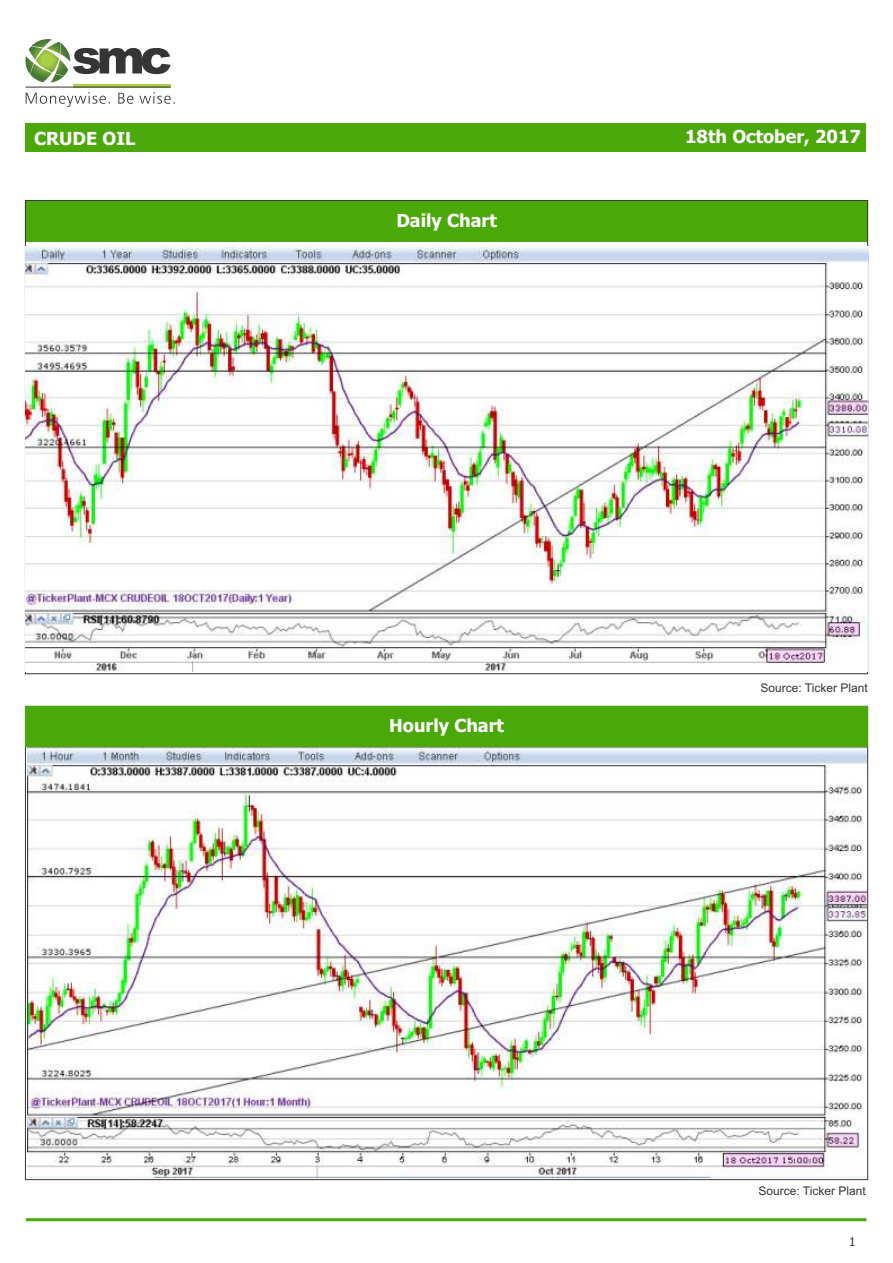
<style>
.page{position:relative;width:893px;height:1263px;background:#fff}
.page>*{position:absolute;margin:0;border:0;box-sizing:border-box;transform-origin:0 0}
.t1{font:700 18px "Tahoma";color:#fefefe}
.t2{font:12px "Arial";color:#373435}
.t3{font:12px "Tahoma";color:#373435}
</style>
<div class="page">
<div style="left:25px;top:123px;width:841px;height:29px;background:#4aa808"></div>
<hr style="left:26px;top:1218px;width:840px;height:3px;background:#4aa808">
<div style="left:25px;top:201px;width:843px;height:41px;background:#4aa808"></div>
<div style="left:25px;top:706px;width:843px;height:41px;background:#4aa808"></div>
<svg style="left:73px;top:48px;width:98px;height:26px"></svg>
<img style="left:25px;top:39px;width:45px;height:44px">
<hr style="left:73px;top:84px;width:98px;height:3px;background:#a8cf45">
<svg style="left:26px;top:92px;width:149px;height:15px"></svg>
<hr style="left:26px;top:87px;width:145px;height:1px;background:#373435">
<img style="left:26px;top:247px;width:842px;height:424px">
<img style="left:27px;top:748px;width:840px;height:429px">
<p class="t1" style="left:34px;top:131px;width:103px">CRUDE OIL</p>
<p class="t1" style="left:396px;top:213px;width:102px">Daily Chart</p>
<p class="t1" style="left:389px;top:718px;width:116px">Hourly Chart</p>
<p class="t1" style="left:685px;top:130px;width:177px">18th October, 2017</p>
<p class="t2" style="left:760px;top:683px;width:109px">Source: Ticker Plant</p>
<p class="t2" style="left:758px;top:1186px;width:109px">Source: Ticker Plant</p>
<p class="t3" style="left:849px;top:1236px;width:8px">1</p>
</div>
